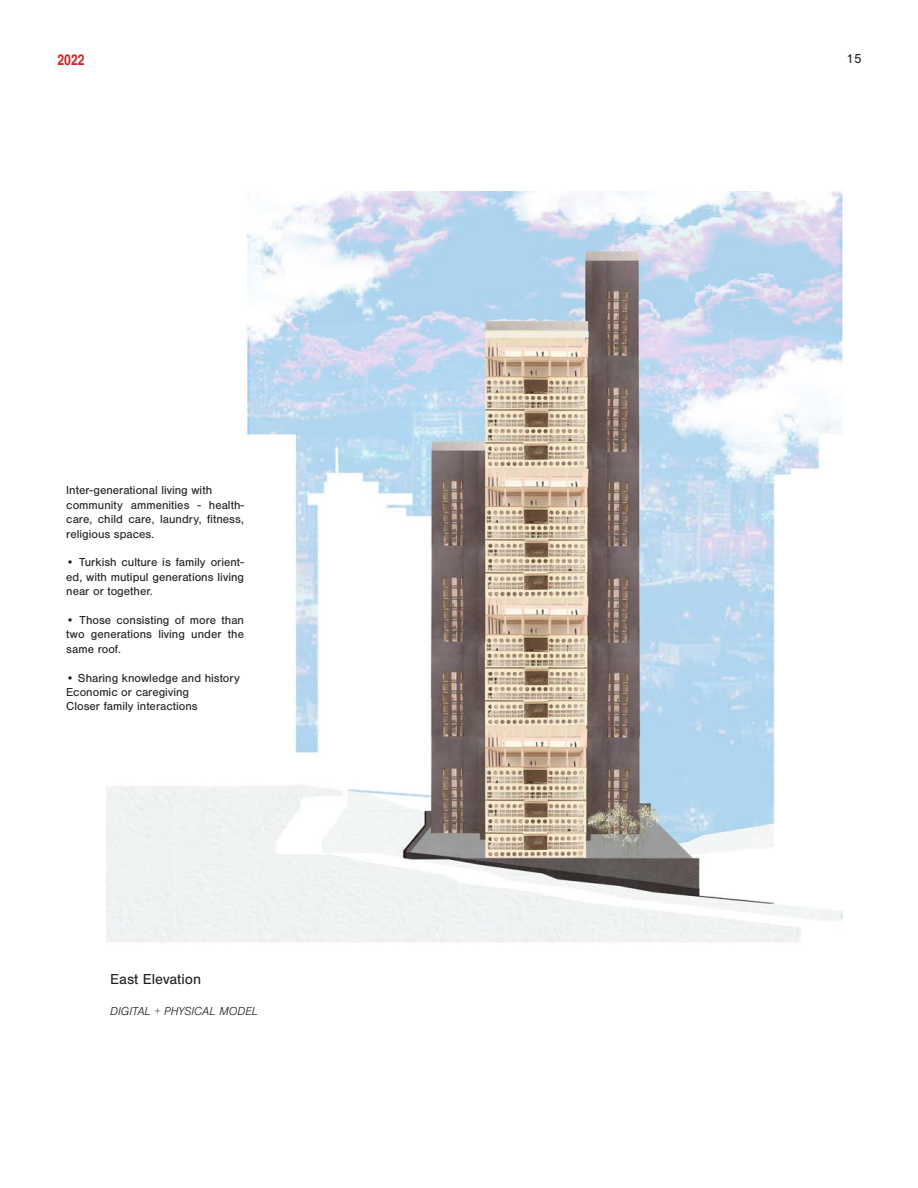
<style>
.page{position:relative;width:918px;height:1188px;background:#fff}
.page>*{position:absolute;margin:0;border:0;box-sizing:border-box;transform-origin:0 0}
.t1{font:15px "Nimbus San";color:#231f20}
.t2{font:700 15px "Nimbus San Con L";color:#d1232a}
.t3{font:13.5px "Nimbus San";color:#231f20}
.t4{font:12px/14.4px "Nimbus San";color:#231f20;text-align:justify}
.t5{font:italic 300 12px "Nimbus San";color:#231f20}
</style>
<div class="page">
<img style="left:106px;top:192px;width:738px;height:750px">
<p class="t2" style="left:57px;top:48px;width:29px">2022</p>
<p class="t3" style="left:846px;top:51px;width:17px">15</p>
<p class="t4" style="left:66px;top:483px;width:147px">Inter-generational living with</p>
<p class="t4" style="left:66px;top:498px;width:179px">community ammenities - health&shy;care, child care, laundry, fitness, religious spaces.</p>
<p class="t4" style="left:66px;top:555px;width:179px">• Turkish culture is family orient&shy;ed, with mutipul generations living near or together.</p>
<p class="t4" style="left:66px;top:613px;width:179px">• Those consisting of more than two generations living under the same roof.</p>
<p class="t4" style="left:66px;top:671px;width:175px">• Sharing knowledge and history</p>
<p class="t4" style="left:66px;top:685px;width:124px">Economic or caregiving</p>
<p class="t4" style="left:66px;top:699px;width:133px">Closer family interactions</p>
<p class="t1" style="left:110px;top:970px;width:93px">East Elevation</p>
<p class="t5" style="left:110px;top:1004px;width:149px">DIGITAL + PHYSICAL MODEL</p>
</div>
